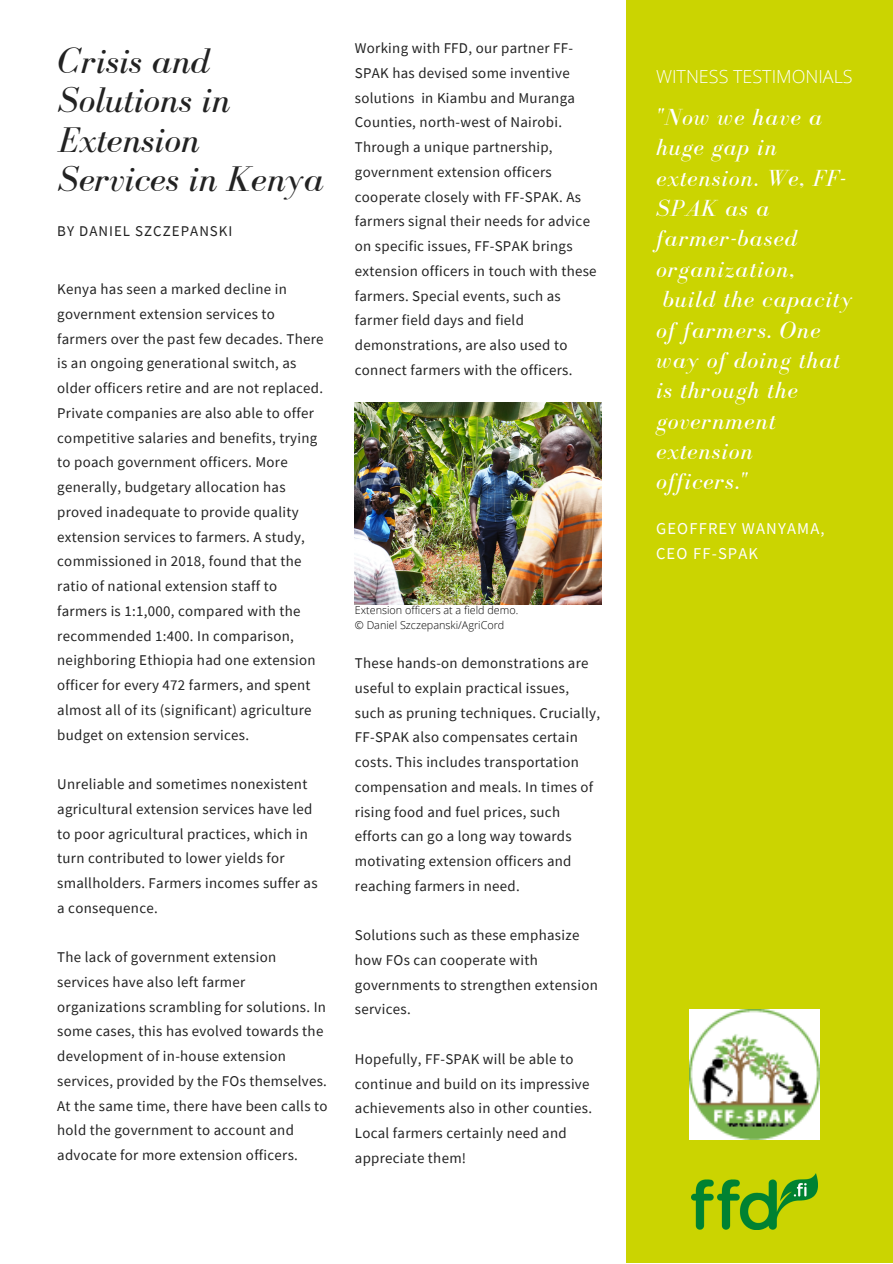
<style>
.page{position:relative;width:893px;height:1264px;background:#fff}
.page>*{position:absolute;margin:0;border:0;box-sizing:border-box;transform-origin:0 0}
.t1{font:italic 36.75px/39.3px "Bodoni FLF";color:#222}
.t2{font:italic 24px/30.3px "Bodoni FLF";letter-spacing:.04em;color:#fff}
.t3{font:300 18px "Open Sans";color:#fff}
.t4{font:16.5px/24.8px "Source Sans Pro";letter-spacing:.07em;color:#fff}
.t5{font:14.85px/24.8px "Source Sans Pro";letter-spacing:.02em;color:#222}
.t6{font:14.85px "Source Sans Pro";letter-spacing:.07em;color:#222}
.t7{font:300 10.8px/14.4px "Open Sans";color:#000}
</style>
<div class="page">
<div style="left:627px;top:0;width:265px;height:1262px;background:#cbd401"></div>
<img style="left:691px;top:1173px;width:126px;height:56px">
<img style="left:689px;top:1009px;width:130px;height:130px">
<img style="left:355px;top:402px;width:246px;height:202px">
<h1 class="t1" style="left:58px;top:41px;width:267px">Crisis and<br>Solutions in<br>Extension<br>Services in Kenya</h1>
<p class="t6" style="left:57px;top:221px;width:177px">BY DANIEL SZCZEPANSKI</p>
<p class="t5" style="left:57px;top:276px;width:268px">Kenya has seen a marked decline in government extension services to farmers over the past few decades. There is an ongoing generational switch, as older officers retire and are not replaced.<br>Private companies are also able to offer competitive salaries and benefits, trying to poach government officers. More generally, budgetary allocation has proved inadequate to provide quality extension services to farmers. A study, commissioned in 2018, found that the ratio of national extension staff to farmers is 1:1,000, compared with the recommended 1:400. In comparison, neighboring Ethiopia had one extension officer for every 472 farmers, and spent almost all of its (significant) agriculture budget on extension services.</p>
<p class="t5" style="left:57px;top:771px;width:262px">Unreliable and sometimes nonexistent agricultural extension services have led to poor agricultural practices, which in turn contributed to lower yields for smallholders. Farmers incomes suffer as a consequence.</p>
<p class="t5" style="left:57px;top:944px;width:272px">The lack of government extension services have also left farmer organizations scrambling for solutions. In some cases, this has evolved towards the development of in-house extension services, provided by the FOs themselves.<br>At the same time, there have been calls to hold the government to account and advocate for more extension officers.</p>
<p class="t5" style="left:355px;top:35px;width:243px">Working with FFD, our partner FF-SPAK has devised some inventive solutions in Kiambu and Muranga Counties, north-west of Nairobi.<br>Through a unique partnership, government extension officers cooperate closely with FF-SPAK. As farmers signal their needs for advice on specific issues, FF-SPAK brings extension officers in touch with these farmers. Special events, such as farmer field days and field demonstrations, are also used to connect farmers with the officers.</p>
<p class="t7" style="left:355px;top:603px;width:165px">Extension officers at a field demo. © Daniel Szczepanski/AgriCord</p>
<p class="t5" style="left:355px;top:650px;width:247px">These hands-on demonstrations are useful to explain practical issues, such as pruning techniques. Crucially, FF-SPAK also compensates certain costs. This includes transportation compensation and meals. In times of rising food and fuel prices, such efforts can go a long way towards motivating extension officers and reaching farmers in need.</p>
<p class="t5" style="left:355px;top:922px;width:244px">Solutions such as these emphasize how FOs can cooperate with governments to strengthen extension services.</p>
<p class="t5" style="left:355px;top:1046px;width:239px">Hopefully, FF-SPAK will be able to continue and build on its impressive achievements also in other counties.<br>Local farmers certainly need and appreciate them!</p>
<p class="t3" style="left:656px;top:63px;width:198px">WITNESS TESTIMONIALS</p>
<h2 class="t2" style="left:656px;top:102px;width:197px">"Now we have a huge gap in extension. We, FF-<br>SPAK as a farmer-based organization, build the capacity of farmers. One way of doing that is through the government extension<br>officers."</h2>
<p class="t4" style="left:656px;top:516px;width:170px">GEOFFREY WANYAMA,<br>CEO FF-SPAK</p>
</div>
